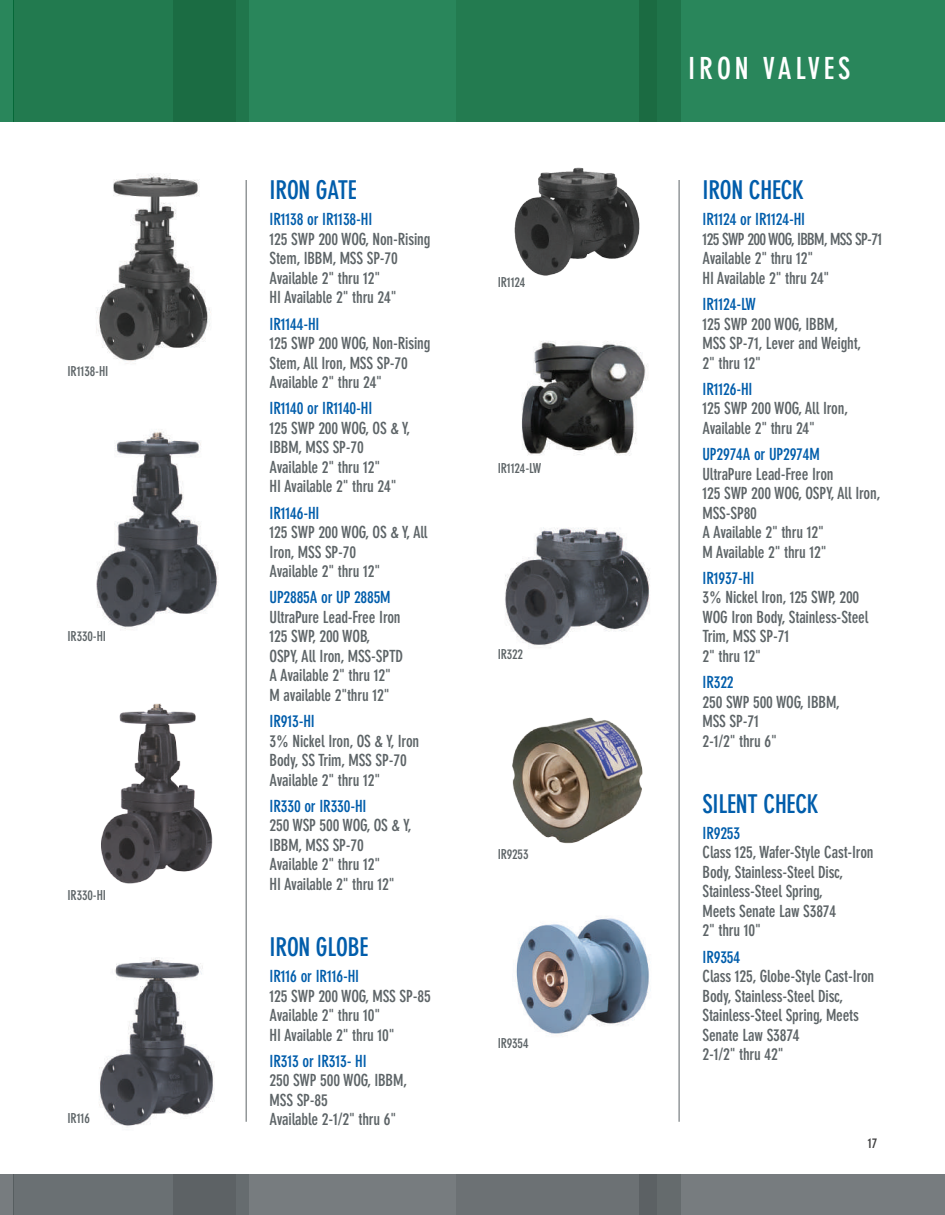
<style>
.page{position:relative;width:945px;height:1215px;background:#fff}
.page>*{position:absolute;margin:0;border:0;box-sizing:border-box;transform-origin:0 0}
.t1{font:700 condensed 30px "DIN Neuzeit Grotesk";letter-spacing:.13em;color:#fff}
.t2{font:700 condensed 25.5px "DIN Neuzeit Grotesk";letter-spacing:-.01em;color:#015dab}
.t3{font:700 condensed 16.5px/19.5px "DIN Neuzeit Grotesk";letter-spacing:-.01em;color:#5d6467}
.t4{font:700 condensed 16.5px "DIN Neuzeit Grotesk";letter-spacing:-.01em;color:#015dab}
.t5{font:700 condensed 13.5px "DIN Neuzeit Grotesk";letter-spacing:-.01em;color:#5d6467}
.t6{font:700 condensed 13.5px "DIN Neuzeit Grotesk";color:#3e3e3f}
</style>
<div class="page">
<div style="left:0;top:1174px;width:14px;height:41px;background:#777c7f"></div>
<div style="left:14px;top:1174px;width:931px;height:41px;background:#777c7f"></div>
<div style="left:14px;top:1174px;width:222px;height:41px;background:#6a7073"></div>
<div style="left:173px;top:1174px;width:76px;height:41px;background:#5d6467"></div>
<div style="left:456px;top:1174px;width:201px;height:41px;background:#6c7174"></div>
<div style="left:640px;top:1174px;width:41px;height:41px;background:#656b6d"></div>
<div style="left:0;top:0;width:14px;height:122px;background:#29865b"></div>
<div style="left:14px;top:0;width:931px;height:122px;background:#29865b"></div>
<div style="left:14px;top:0;width:222px;height:122px;background:#227a4f"></div>
<div style="left:173px;top:0;width:76px;height:122px;background:#1b6c43"></div>
<div style="left:456px;top:0;width:201px;height:122px;background:#237b50"></div>
<div style="left:640px;top:0;width:41px;height:122px;background:#1f744a"></div>
<hr style="left:246px;top:180px;width:1px;height:942px;background:#5d6467">
<hr style="left:679px;top:180px;width:1px;height:942px;background:#5d6467">
<img style="left:96px;top:173px;width:115px;height:191px">
<img style="left:96px;top:429px;width:122px;height:200px">
<img style="left:99px;top:957px;width:115px;height:169px">
<img style="left:514px;top:167px;width:126px;height:109px">
<img style="left:521px;top:341px;width:126px;height:115px">
<img style="left:505px;top:527px;width:145px;height:121px">
<img style="left:516px;top:917px;width:135px;height:117px">
<img style="left:512px;top:717px;width:131px;height:127px">
<img style="left:101px;top:703px;width:112px;height:181px">
<p class="t5" style="left:68px;top:363px;width:42px">IR1138-HI</p>
<p class="t5" style="left:68px;top:628px;width:40px">IR330-HI</p>
<p class="t5" style="left:68px;top:887px;width:40px">IR330-HI</p>
<p class="t5" style="left:68px;top:1111px;width:24px">IR116</p>
<h2 class="t2" style="left:270px;top:175px;width:89px">IRON GATE</h2>
<p class="t4" style="left:270px;top:210px;width:104px">IR1138 or IR1138-HI</p>
<p class="t3" style="left:270px;top:229px;width:162px">125 SWP 200 WOG, Non-Rising<br>Stem, IBBM, MSS SP-70<br>Available 2" thru 12"<br>HI Available 2" thru 24"</p>
<p class="t4" style="left:270px;top:314px;width:51px">IR1144-HI</p>
<p class="t3" style="left:270px;top:334px;width:162px">125 SWP 200 WOG, Non-Rising<br>Stem, All Iron, MSS SP-70<br>Available 2" thru 24"</p>
<p class="t4" style="left:270px;top:399px;width:104px">IR1140 or IR1140-HI</p>
<p class="t3" style="left:270px;top:419px;width:143px">125 SWP 200 WOG, OS &amp; Y,<br>IBBM, MSS SP-70<br>Available 2" thru 12"<br>HI Available 2" thru 24"</p>
<p class="t4" style="left:270px;top:503px;width:51px">IR1146-HI</p>
<p class="t3" style="left:270px;top:523px;width:160px">125 SWP 200 WOG, OS &amp; Y, All<br>Iron, MSS SP-70<br>Available 2" thru 12"</p>
<p class="t4" style="left:270px;top:588px;width:123px">UP2885A or UP 2885M</p>
<p class="t3" style="left:270px;top:608px;width:135px">UltraPure Lead-Free Iron<br>125 SWP, 200 WOB,<br>OSPY, All Iron, MSS-SPTD<br>A Available 2" thru 12"<br>M available 2"thru 12"</p>
<p class="t4" style="left:270px;top:712px;width:47px">IR913-HI</p>
<p class="t3" style="left:270px;top:731px;width:151px">3% Nickel Iron, OS &amp; Y, Iron<br>Body, SS Trim, MSS SP-70<br>Available 2" thru 12"</p>
<p class="t4" style="left:270px;top:797px;width:98px">IR330 or IR330-HI</p>
<p class="t3" style="left:270px;top:816px;width:144px">250 WSP 500 WOG, OS &amp; Y,<br>IBBM, MSS SP-70<br>Available 2" thru 12"<br>HI Available 2" thru 12"</p>
<h2 class="t2" style="left:270px;top:932px;width:100px">IRON GLOBE</h2>
<p class="t4" style="left:270px;top:967px;width:91px">IR116 or IR116-HI</p>
<p class="t3" style="left:270px;top:986px;width:163px">125 SWP 200 WOG, MSS SP-85<br>Available 2" thru 10"<br>HI Available 2" thru 10"</p>
<p class="t4" style="left:270px;top:1051px;width:99px">IR313 or IR313- HI</p>
<p class="t3" style="left:270px;top:1071px;width:139px">250 SWP 500 WOG, IBBM,<br>MSS SP-85<br>Available 2-1/2" thru 6"</p>
<p class="t5" style="left:498px;top:274px;width:29px">IR1124</p>
<p class="t5" style="left:498px;top:461px;width:45px">IR1124-LW</p>
<p class="t5" style="left:498px;top:646px;width:27px">IR322</p>
<p class="t5" style="left:498px;top:846px;width:32px">IR9253</p>
<p class="t5" style="left:498px;top:1036px;width:32px">IR9354</p>
<h1 class="t1" style="left:688px;top:51px;width:164px">IRON VALVES</h1>
<h2 class="t2" style="left:703px;top:175px;width:103px">IRON CHECK</h2>
<p class="t4" style="left:703px;top:210px;width:104px">IR1124 or IR1124-HI</p>
<p class="t3" style="left:703px;top:229px;width:181px">125 SWP 200 WOG, IBBM, MSS SP-71<br>Available 2" thru 12"<br>HI Available 2" thru 24"</p>
<p class="t4" style="left:703px;top:295px;width:55px">IR1124-LW</p>
<p class="t3" style="left:703px;top:314px;width:161px">125 SWP 200 WOG, IBBM,<br>MSS SP-71, Lever and Weight,<br>2" thru 12"</p>
<p class="t4" style="left:703px;top:379px;width:51px">IR1126-HI</p>
<p class="t3" style="left:703px;top:399px;width:147px">125 SWP 200 WOG, All Iron,<br>Available 2" thru 24"</p>
<p class="t4" style="left:703px;top:445px;width:119px">UP2974A or UP2974M</p>
<p class="t3" style="left:703px;top:464px;width:180px">UltraPure Lead-Free Iron<br>125 SWP 200 WOG, OSPY, All Iron,<br>MSS-SP80<br>A Available 2" thru 12"<br>M Available 2" thru 12"</p>
<p class="t4" style="left:703px;top:569px;width:53px">IR1937-HI</p>
<p class="t3" style="left:703px;top:588px;width:167px">3% Nickel Iron, 125 SWP, 200<br>WOG Iron Body, Stainless-Steel<br>Trim, MSS SP-71<br>2" thru 12"</p>
<p class="t4" style="left:703px;top:673px;width:33px">IR322</p>
<p class="t3" style="left:703px;top:692px;width:139px">250 SWP 500 WOG, IBBM,<br>MSS SP-71<br>2-1/2" thru 6"</p>
<h2 class="t2" style="left:703px;top:789px;width:118px">SILENT CHECK</h2>
<p class="t4" style="left:703px;top:823px;width:39px">IR9253</p>
<p class="t3" style="left:703px;top:843px;width:173px">Class 125, Wafer-Style Cast-Iron<br>Body, Stainless-Steel Disc,<br>Stainless-Steel Spring,<br>Meets Senate Law S3874<br>2" thru 10"</p>
<p class="t4" style="left:703px;top:947px;width:39px">IR9354</p>
<p class="t3" style="left:703px;top:967px;width:173px">Class 125, Globe-Style Cast-Iron<br>Body, Stainless-Steel Disc,<br>Stainless-Steel Spring, Meets<br>Senate Law S3874<br>2-1/2" thru 42"</p>
<p class="t6" style="left:868px;top:1135px;width:11px">17</p>
</div>
